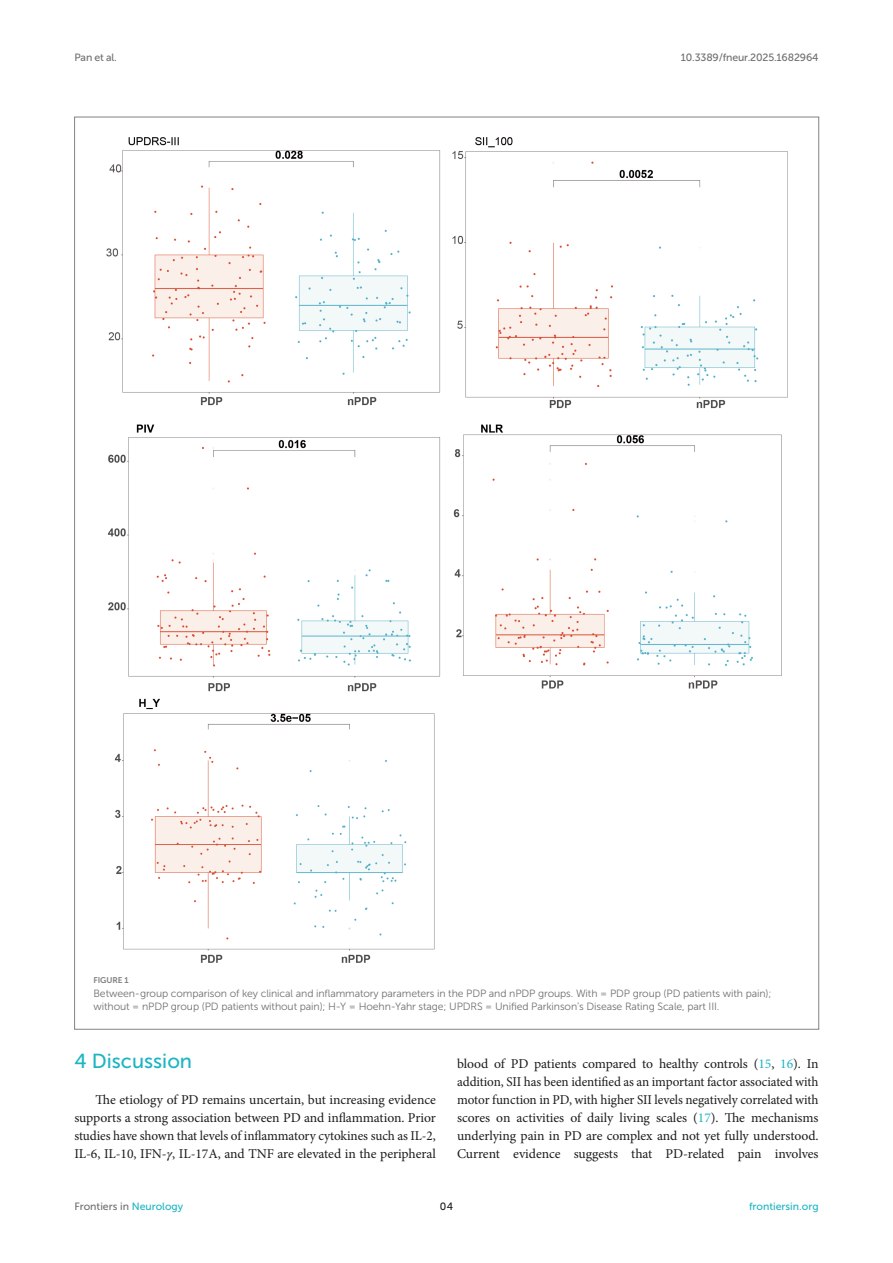
<style>
.page{position:relative;width:893px;height:1263px;background:#fff}
.page>*{position:absolute;margin:0;border:0;box-sizing:border-box;transform-origin:0 0}
.HEAD_1{font:20.25px "Museo Sans 500";color:#1db5c3}
.TEXT{font:13.5px/18px "Minion Pro";letter-spacing:-.005em;color:#1b1c1b;text-align:justify}
.FIG_LEG{font:10.5px/13.5px "Museo Sans 300";letter-spacing:-.01em;color:#706f70}
.t1{font:10.5px "Museo Sans 500";letter-spacing:-.015em;color:#706f70}
.t2{font:10.5px "Museo Sans 500";color:#1db5c3}
.t3{font:10.5px "Museo Sans 500";color:#1b1c1b}
.FIG_HD{font:8.25px "Museo Sans 700";letter-spacing:-.01em;color:#7e7f7f}
.s1{font-family:"STIX General";font-style:italic}
.s2{color:#1db5c3}
</style>
<div class="page">
<img style="left:106px;top:137px;width:682px;height:826px">
<p class="t1" style="left:74px;top:51px;width:44px">Pan et al.</p>
<p class="t1" style="left:681px;top:51px;width:139px">10.3389/fneur.2025.1682964</p>
<p class="FIG_HD" style="left:94px;top:976px;width:37px">FIGURE 1</p>
<p class="FIG_LEG" style="left:94px;top:986px;width:679px">Between-group comparison of key clinical and inflammatory parameters in the PDP and nPDP groups. With = PDP group (PD patients with pain); without = nPDP group (PD patients without pain); H-Y = Hoehn-Yahr stage; UPDRS = Unified Parkinson’s Disease Rating Scale, part III.</p>
<p class="HEAD_1" style="left:74px;top:1050px;width:119px">4 Discussion</p>
<p class="TEXT" style="left:74px;top:1091px;width:363px;text-indent:21px">The etiology of PD remains uncertain, but increasing evidence supports a strong association between PD and inflammation. Prior studies have shown that levels of inflammatory cytokines such as IL-2, IL-6, IL-10, IFN-<span class="s1">γ</span>, IL-17A, and TNF are elevated in the peripheral</p>
<p class="TEXT" style="left:457px;top:1055px;width:363px">blood of PD patients compared to healthy controls (<span class="s2">15</span>, <span class="s2">16</span>). In addition, SII has been identified as an important factor associated with motor function in PD, with higher SII levels negatively correlated with scores on activities of daily living scales (<span class="s2">17</span>). The mechanisms underlying pain in PD are complex and not yet fully understood.<br>Current evidence suggests that PD-related pain involves</p>
<p class="t1" style="left:74px;top:1200px;width:110px">Frontiers in <span class="s2">Neurology</span></p>
<p class="t3" style="left:440px;top:1200px;width:15px">04</p>
<p class="t2" style="left:749px;top:1200px;width:71px">frontiersin.org</p>
</div>
